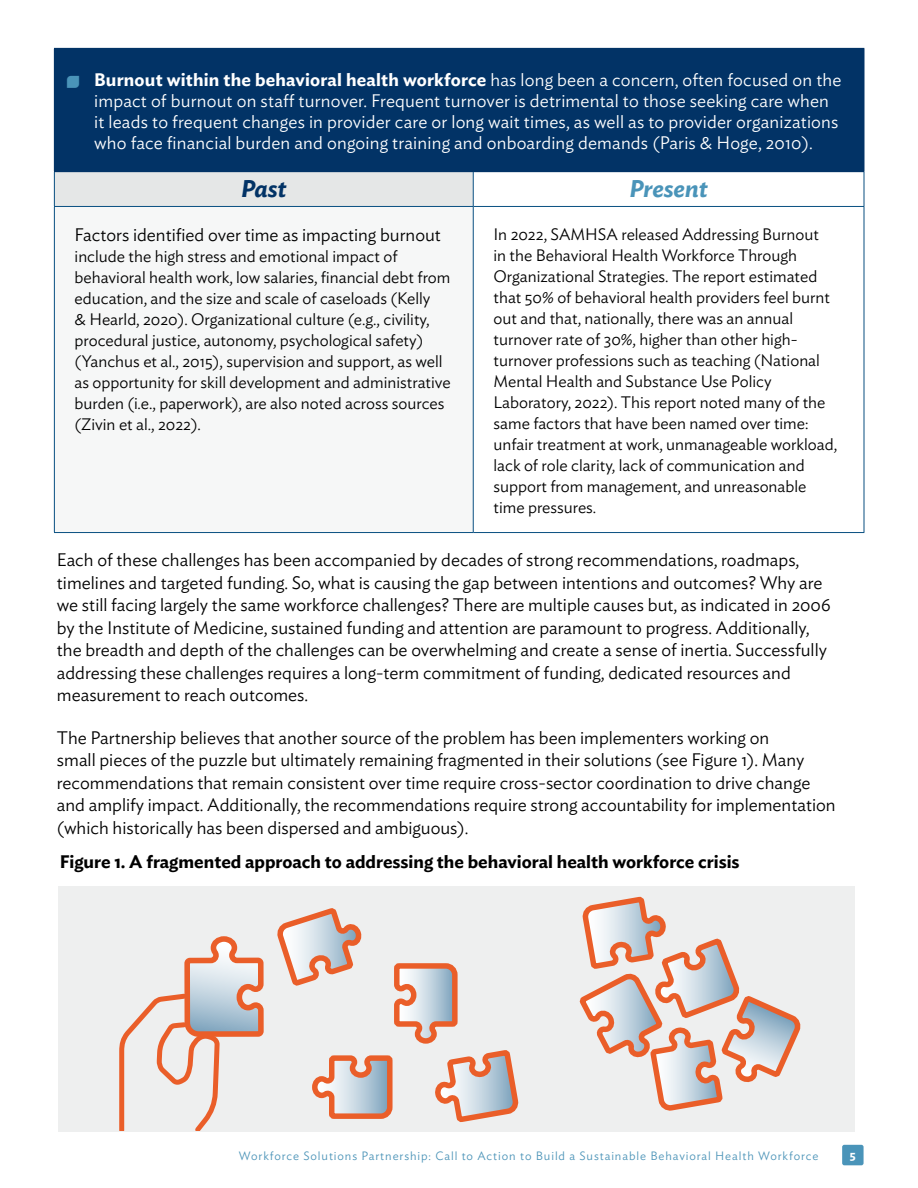
<style>
.page{position:relative;width:918px;height:1188px;background:#fff}
.page>*{position:absolute;margin:0;border:0;box-sizing:border-box;transform-origin:0 0}
.t1{font:italic 600 24px "Ideal Sans";color:#4a94b9}
.t2{font:italic 600 24px "Ideal Sans";color:#023366}
.t3{font:300 18px/22.5px "Ideal Sans";color:#000}
.t4{font:300 18px/21px "Ideal Sans";letter-spacing:.01em;color:#fff}
.t5{font:600 18px "Ideal Sans";color:#000}
.t6{font:300 16.5px/21px "Ideal Sans";color:#000}
.t7{font:300 12px "Ideal Sans";letter-spacing:.075em;color:#4c94b8}
.t8{font:600 12px "Ideal Sans";color:#fff}
.s1{font-weight:600}
</style>
<div class="page">
<div style="left:842px;top:1145px;width:22px;height:20px;background:#4a94b9;border-radius:2px"></div>
<div style="left:58px;top:886px;width:797px;height:246px;background:#eeefef"></div>
<svg style="left:277px;top:908px;width:242px;height:214px"></svg>
<svg style="left:120px;top:936px;width:144px;height:194px"></svg>
<div style="left:54px;top:48px;width:810px;height:124px;background:#023366"></div>
<div style="left:54px;top:172px;width:419px;height:34px;background:#e5e7e7"></div>
<div style="left:54px;top:206px;width:419px;height:327px;background:#f6f7f7"></div>
<hr style="left:54px;top:172px;width:1px;height:34px;background:#084f81">
<hr style="left:473px;top:172px;width:1px;height:34px;background:#084f81">
<hr style="left:864px;top:172px;width:1px;height:34px;background:#084f81">
<hr style="left:54px;top:206px;width:419px;height:1px;background:#084f81">
<hr style="left:54px;top:207px;width:1px;height:325px;background:#084f81">
<hr style="left:473px;top:206px;width:391px;height:1px;background:#084f81">
<hr style="left:473px;top:207px;width:1px;height:325px;background:#084f81">
<hr style="left:864px;top:207px;width:1px;height:325px;background:#084f81">
<hr style="left:54px;top:532px;width:419px;height:1px;background:#084f81">
<hr style="left:473px;top:532px;width:391px;height:1px;background:#084f81">
<hr style="left:864px;top:49px;width:1px;height:122px;background:#023366">
<svg style="left:579px;top:896px;width:222px;height:215px"></svg>
<p class="t4" style="left:94px;top:67px;width:749px"><span class="s1">Burnout within the behavioral health workforce</span> has long been a concern, often focused on the impact of burnout on staff turnover. Frequent turnover is detrimental to those seeking care when it leads to frequent changes in provider care or long wait times, as well as to provider organizations who face financial burden and ongoing training and onboarding demands (Paris &amp; Hoge, 2010).</p>
<h1 class="t2" style="left:241px;top:170px;width:47px">Past</h1>
<h1 class="t1" style="left:629px;top:170px;width:80px">Present</h1>
<p class="t3" style="left:75px;top:222px;width:368px">Factors identified over time as impacting burnout</p>
<p class="t6" style="left:75px;top:244px;width:378px">include the high stress and emotional impact of behavioral health work, low salaries, financial debt from education, and the size and scale of caseloads (Kelly<br>&amp; Hearld, 2020). Organizational culture (e.g., civility, procedural justice, autonomy, psychological safety) (Yanchus et al., 2015), supervision and support, as well as opportunity for skill development and administrative burden (i.e., paperwork), are also noted across sources (Zivin et al., 2022).</p>
<p class="t6" style="left:493px;top:222px;width:345px">In 2022, SAMHSA released Addressing Burnout<br>in the Behavioral Health Workforce Through Organizational Strategies. The report estimated that 50% of behavioral health providers feel burnt out and that, nationally, there was an annual turnover rate of 30%, higher than other high&shy;turnover professions such as teaching (National Mental Health and Substance Use Policy Laboratory, 2022). This report noted many of the same factors that have been named over time: unfair treatment at work, unmanageable workload, lack of role clarity, lack of communication and support from management, and unreasonable time pressures.</p>
<p class="t3" style="left:57px;top:547px;width:775px">Each of these challenges has been accompanied by decades of strong recommendations, roadmaps, timelines and targeted funding. So, what is causing the gap between intentions and outcomes? Why are we still facing largely the same workforce challenges? There are multiple causes but, as indicated in 2006 by the Institute of Medicine, sustained funding and attention are paramount to progress. Additionally, the breadth and depth of the challenges can be overwhelming and create a sense of inertia. Successfully addressing these challenges requires a long-term commitment of funding, dedicated resources and measurement to reach outcomes.</p>
<p class="t3" style="left:57px;top:725px;width:780px">The Partnership believes that another source of the problem has been implementers working on<br>small pieces of the puzzle but ultimately remaining fragmented in their solutions (see Figure 1). Many recommendations that remain consistent over time require cross-sector coordination to drive change and amplify impact. Additionally, the recommendations require strong accountability for implementation (which historically has been dispersed and ambiguous).</p>
<p class="t5" style="left:60px;top:848px;width:681px">Figure 1. A fragmented approach to addressing the behavioral health workforce crisis</p>
<p class="t7" style="left:239px;top:1147px;width:581px">Workforce Solutions Partnership: Call to Action to Build a Sustainable Behavioral Health Workforce</p>
<p class="t8" style="left:850px;top:1145px;width:7px">5</p>
</div>
